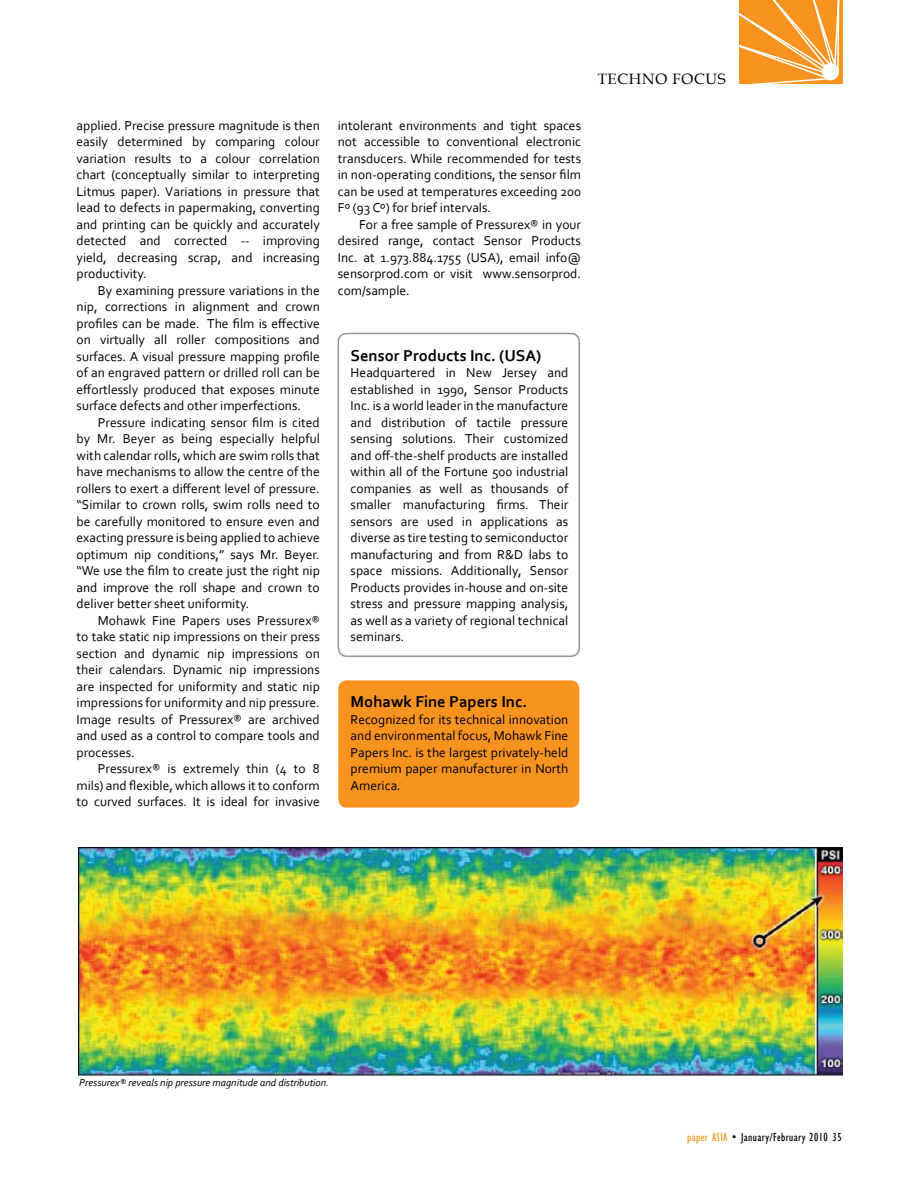
<style>
.page{position:relative;width:919px;height:1195px;background:#fff}
.page>*{position:absolute;margin:0;border:0;box-sizing:border-box;transform-origin:0 0}
.t1{font:700 16.5px "Corbel";color:#000}
.t2{font:15px "Book Antiqua";letter-spacing:.05em;color:#000}
.t3{font:13.5px/16.5px "Corbel";color:#000;text-align:justify}
.t4{font:condensed 12px "Gill Sans";letter-spacing:.03em;color:#000}
.t5{font:italic 10.5px "Corbel";color:#000}
.s1{color:#f7931e}
</style>
<div class="page">
<svg style="left:739px;top:0;width:101px;height:84px;background:#f8a544"></svg>
<div style="left:338px;top:680px;width:241px;height:127px;background:#f7931e;border-radius:9px"></div>
<div style="left:337px;top:333px;width:243px;height:324px;border:2px solid #939598;border-radius:9px"></div>
<img style="left:78px;top:847px;width:764px;height:232px">
<p class="t3" style="left:77px;top:117px;width:245px">applied. Precise pressure magnitude is then easily determined by comparing colour variation results to a colour correlation chart (conceptually similar to interpreting Litmus paper). Variations in pressure that lead to defects in papermaking, converting and printing can be quickly and accurately detected and corrected -- improving yield, decreasing scrap, and increasing productivity.</p>
<p class="t3" style="left:77px;top:282px;width:245px;text-indent:21px">By examining pressure variations in the nip, corrections in alignment and crown profiles can be made. The film is effective on virtually all roller compositions and surfaces. A visual pressure mapping profile of an engraved pattern or drilled roll can be effortlessly produced that exposes minute surface defects and other imperfections.</p>
<p class="t3" style="left:77px;top:414px;width:245px;text-indent:21px">Pressure indicating sensor film is cited by Mr. Beyer as being especially helpful with calendar rolls, which are swim rolls that have mechanisms to allow the centre of the rollers to exert a different level of pressure. “Similar to crown rolls, swim rolls need to be carefully monitored to ensure even and exacting pressure is being applied to achieve optimum nip conditions,” says Mr. Beyer. “We use the film to create just the right nip and improve the roll shape and crown to deliver better sheet uniformity.</p>
<p class="t3" style="left:77px;top:612px;width:245px;text-indent:21px">Mohawk Fine Papers uses Pressurex® to take static nip impressions on their press section and dynamic nip impressions on their calendars. Dynamic nip impressions are inspected for uniformity and static nip impressions for uniformity and nip pressure.<br>Image results of Pressurex® are archived and used as a control to compare tools and processes.</p>
<p class="t3" style="left:77px;top:760px;width:245px;text-indent:21px">Pressurex® is extremely thin (4 to 8 mils) and flexible, which allows it to conform to curved surfaces. It is ideal for invasive</p>
<p class="t3" style="left:338px;top:117px;width:245px">intolerant environments and tight spaces not accessible to conventional electronic transducers. While recommended for tests in non-operating conditions, the sensor film can be used at temperatures exceeding 200<br>Fº (93 Cº) for brief intervals.</p>
<p class="t3" style="left:338px;top:216px;width:245px;text-indent:21px">For a free sample of Pressurex® in your desired range, contact Sensor Products Inc. at 1.973.884.1755 (USA), email info@ sensorprod.com or visit www.sensorprod. com/sample.</p>
<p class="t2" style="left:597px;top:68px;width:130px">TECHNO FOCUS</p>
<p class="t1" style="left:350px;top:345px;width:192px">Sensor Products Inc. (USA)</p>
<p class="t3" style="left:350px;top:364px;width:219px">Headquartered in New Jersey and established in 1990, Sensor Products Inc. is a world leader in the manufacture and distribution of tactile pressure sensing solutions. Their customized and off-the-shelf products are installed within all of the Fortune 500 industrial companies as well as thousands of smaller manufacturing firms. Their sensors are used in applications as diverse as tire testing to semiconductor manufacturing and from R&amp;D labs to space missions. Additionally, Sensor Products provides in-house and on-site stress and pressure mapping analysis, as well as a variety of regional technical seminars.</p>
<p class="t1" style="left:350px;top:692px;width:178px">Mohawk Fine Papers Inc.</p>
<p class="t3" style="left:350px;top:711px;width:219px">Recognized for its technical innovation and environmental focus, Mohawk Fine Papers Inc. is the largest privately-held premium paper manufacturer in North America.</p>
<p class="t5" style="left:79px;top:1076px;width:251px">Pressurex® reveals nip pressure magnitude and distribution.</p>
<p class="t4" style="left:687px;top:1130px;width:156px"><span class="s1">paper ASIA</span> • January/February 2010 35</p>
</div>
